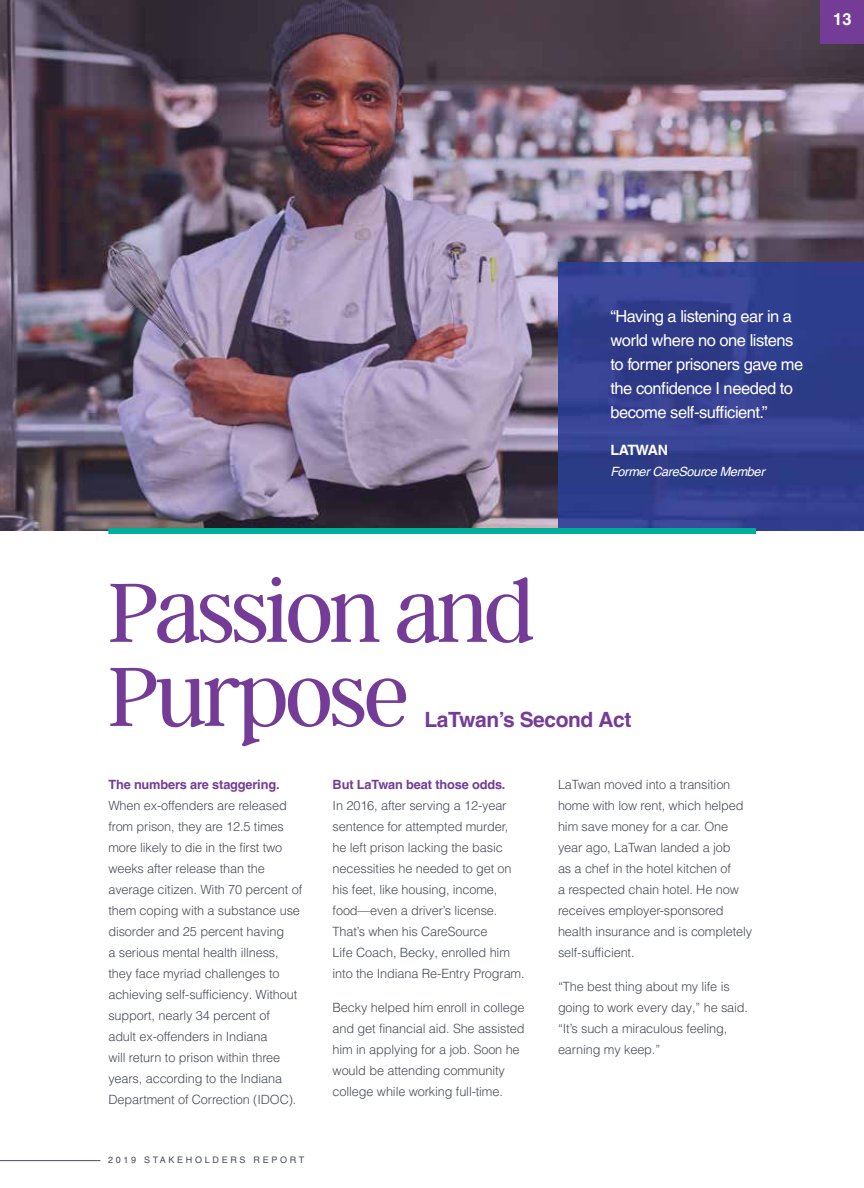
<style>
.page{position:relative;width:864px;height:1188px;background:#fff}
.page>*{position:absolute;margin:0;border:0;box-sizing:border-box;transform-origin:0 0}
.t1{font:300 93.75px/84.2px "Argent CF";letter-spacing:-.035em;color:#753c97}
.t2{font:700 21px "Helvetica LT Pro";letter-spacing:-.02em;color:#753c97}
.t3{font:16.5px/24px "Helvetica LT Pro";letter-spacing:-.03em;color:#fff}
.t4{font:700 16.5px "Helvetica LT Pro";color:#fff}
.t5{font:700 14.25px "Helvetica LT Pro";letter-spacing:-.03em;color:#fff}
.t6{font:300 12.75px/21px "Helvetica LT Pro";letter-spacing:-.01em;color:#474c55}
.t7{font:700 12.75px "Helvetica LT Pro";letter-spacing:-.01em;color:#753c97}
.t8{font:italic 12.75px "Helvetica LT Pro";letter-spacing:-.03em;color:#fff}
.t9{font:9px "Helvetica LT Pro";letter-spacing:.3em;color:#474c55}
</style>
<div class="page">
<img style="left:0;top:0;width:864px;height:531px">
<img style="left:558px;top:262px;width:306px;height:269px">
<div style="left:821px;top:0;width:43px;height:43px;background:#753c97"></div>
<div style="left:108px;top:528px;width:648px;height:6px;background:#00af9a"></div>
<hr style="left:0;top:1160px;width:100px;height:1px;background:#474c55">
<p class="t4" style="left:833px;top:10px;width:20px">13</p>
<p class="t3" style="left:610px;top:304px;width:194px">“Having a listening ear in a world where no one listens to former prisoners gave me the confidence I needed to become self-sufficient.”</p>
<p class="t5" style="left:610px;top:442px;width:59px">LATWAN</p>
<p class="t8" style="left:610px;top:465px;width:156px">Former CareSource Member</p>
<h1 class="t1" style="left:108px;top:572px;width:428px">Passion and<br>Purpose</h1>
<h2 class="t2" style="left:424px;top:706px;width:208px">LaTwan’s Second Act</h2>
<p class="t7" style="left:108px;top:776px;width:173px">The numbers are staggering.</p>
<p class="t6" style="left:108px;top:795px;width:195px">When ex-offenders are released from prison, they are 12.5 times more likely to die in the first two weeks after release than the average citizen. With 70 percent of them coping with a substance use disorder and 25 percent having<br>a serious mental health illness, they face myriad challenges to achieving self-sufficiency. Without support, nearly 34 percent of<br>adult ex-offenders in Indiana<br>will return to prison within three years, according to the Indiana<br>Department of Correction (IDOC).</p>
<p class="t9" style="left:108px;top:1155px;width:198px">2019 STAKEHOLDERS REPORT</p>
<p class="t7" style="left:333px;top:776px;width:174px">But LaTwan beat those odds.</p>
<p class="t6" style="left:333px;top:795px;width:194px">In 2016, after serving a 12-year sentence for attempted murder, he left prison lacking the basic necessities he needed to get on his feet, like housing, income, food—even a driver’s license.<br>That’s when his CareSource<br>Life Coach, Becky, enrolled him into the Indiana Re-Entry Program.</p>
<p class="t6" style="left:333px;top:997px;width:193px">Becky helped him enroll in college and get financial aid. She assisted him in applying for a job. Soon he would be attending community college while working full-time.</p>
<p class="t6" style="left:558px;top:774px;width:196px">LaTwan moved into a transition home with low rent, which helped him save money for a car. One year ago, LaTwan landed a job<br>as a chef in the hotel kitchen of<br>a respected chain hotel. He now receives employer-sponsored health insurance and is completely self-sufficient.</p>
<p class="t6" style="left:558px;top:976px;width:192px">“The best thing about my life is going to work every day,” he said. “It’s such a miraculous feeling, earning my keep.”</p>
</div>
